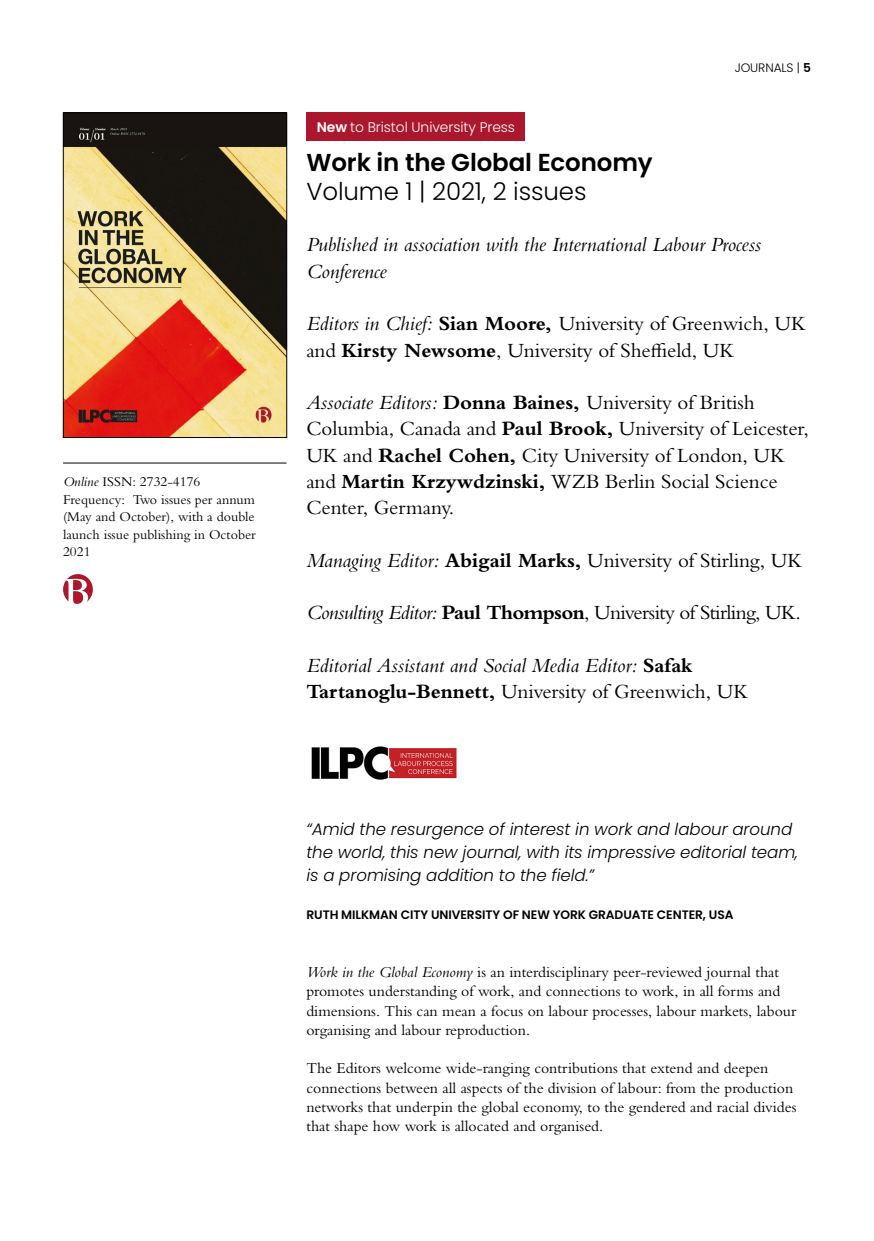
<style>
.page{position:relative;width:874px;height:1241px;background:#fff}
.page>*{position:absolute;margin:0;border:0;box-sizing:border-box;transform-origin:0 0}
.t1{font:600 24.5px "Poppins";letter-spacing:-.005em;color:#000}
.t2{font:300 24.5px "Poppins";letter-spacing:-.005em;color:#000}
.t3{font:21px/26.2px "Bembo MT Pro";letter-spacing:-.005em;color:#000}
.t4{font:italic 21px/26.2px "Bembo MT Pro";letter-spacing:-.005em;color:#000}
.t5{font:21px "Bembo MT Pro";letter-spacing:-.03em;color:#000}
.t6{font:italic 300 16.62px/22.8px "Poppins";letter-spacing:-.005em;color:#000}
.t7{font:15.75px/19.2px "Bembo MT Pro";color:#000}
.t8{font:14px/17.5px "Bembo MT Pro";color:#000}
.t9{font:300 13.83px "Poppins";letter-spacing:-.005em;color:#fff}
.t10{font:600 12.25px "Poppins";letter-spacing:-.005em;color:#000}
.t11{font:300 12.25px "Poppins";letter-spacing:-.01em;color:#000}
.s1{font-style:italic}
.s2{font-weight:600}
.s3{font-weight:700}
.s4{font-weight:700;font-style:normal}
.s5{font-style:normal}
</style>
<div class="page">
<img style="left:65px;top:115px;width:220px;height:320px">
<div style="left:63px;top:113px;width:224px;height:324px;border:1px solid #000"></div>
<div style="left:306px;top:113px;width:219px;height:28px;background:#ab182d"></div>
<hr style="left:63px;top:462px;width:223px;height:1px;background:#000">
<svg style="left:63px;top:574px;width:30px;height:29px"></svg>
<img style="left:311px;top:746px;width:146px;height:34px">
<p class="t8" style="left:63px;top:472px;width:194px"><span class="s1">Online</span> ISSN: 2732-4176<br>Frequency: Two issues per annum (May and October), with a double launch issue publishing in October<br>2021</p>
<p class="t11" style="left:734px;top:60px;width:78px">JOURNALS | <span class="s2">5</span></p>
<p class="t9" style="left:316px;top:119px;width:200px"><span class="s2">New</span> to Bristol University Press</p>
<h1 class="t1" style="left:306px;top:148px;width:348px">Work in the Global Economy</h1>
<h1 class="t2" style="left:306px;top:177px;width:281px">Volume 1 | 2021, 2 issues</h1>
<h2 class="t4" style="left:306px;top:231px;width:456px">Published in association with the International Labour Process<br>Conference</h2>
<h2 class="t3" style="left:306px;top:310px;width:500px"><span class="s1">Editors in Chief:</span> <span class="s3">Sian Moore,</span> University of Greenwich, UK and <span class="s3">Kirsty Newsome</span>, University of Sheffield, UK</h2>
<h2 class="t3" style="left:306px;top:389px;width:504px"><span class="s1">Associate Editors:</span> <span class="s3">Donna Baines,</span> University of British Columbia, Canada and <span class="s3">Paul Brook,</span> University of Leicester, UK and <span class="s3">Rachel Cohen,</span> City University of London, UK and <span class="s3">Martin Krzywdzinski,</span> WZB Berlin Social Science Center, Germany.</h2>
<h2 class="t3" style="left:306px;top:546px;width:497px"><span class="s1">Managing Editor:</span> <span class="s3">Abigail Marks,</span> University of Stirling, UK</h2>
<h2 class="t5" style="left:306px;top:600px;width:495px"><span class="s1">Consulting Editor:</span> <span class="s3">Paul Thompson</span>, University of Stirling, UK.</h2>
<h2 class="t4" style="left:306px;top:651px;width:443px">Editorial Assistant and Social Media Editor: <span class="s4">Safak<br>Tartanoglu-Bennett,</span> <span class="s5">University of Greenwich, UK</span></h2>
<p class="t6" style="left:306px;top:818px;width:493px">“Amid the resurgence of interest in work and labour around the world, this new journal, with its impressive editorial team, is a promising addition to the field.”</p>
<p class="t10" style="left:306px;top:907px;width:428px">RUTH MILKMAN CITY UNIVERSITY OF NEW YORK GRADUATE CENTER, USA</p>
<p class="t7" style="left:306px;top:962px;width:491px"><span class="s1">Work in the Global Economy</span> is an interdisciplinary peer-reviewed journal that promotes understanding of work, and connections to work, in all forms and dimensions. This can mean a focus on labour processes, labour markets, labour organising and labour reproduction.</p>
<p class="t7" style="left:306px;top:1058px;width:491px">The Editors welcome wide-ranging contributions that extend and deepen connections between all aspects of the division of labour: from the production networks that underpin the global economy, to the gendered and racial divides that shape how work is allocated and organised.</p>
</div>
